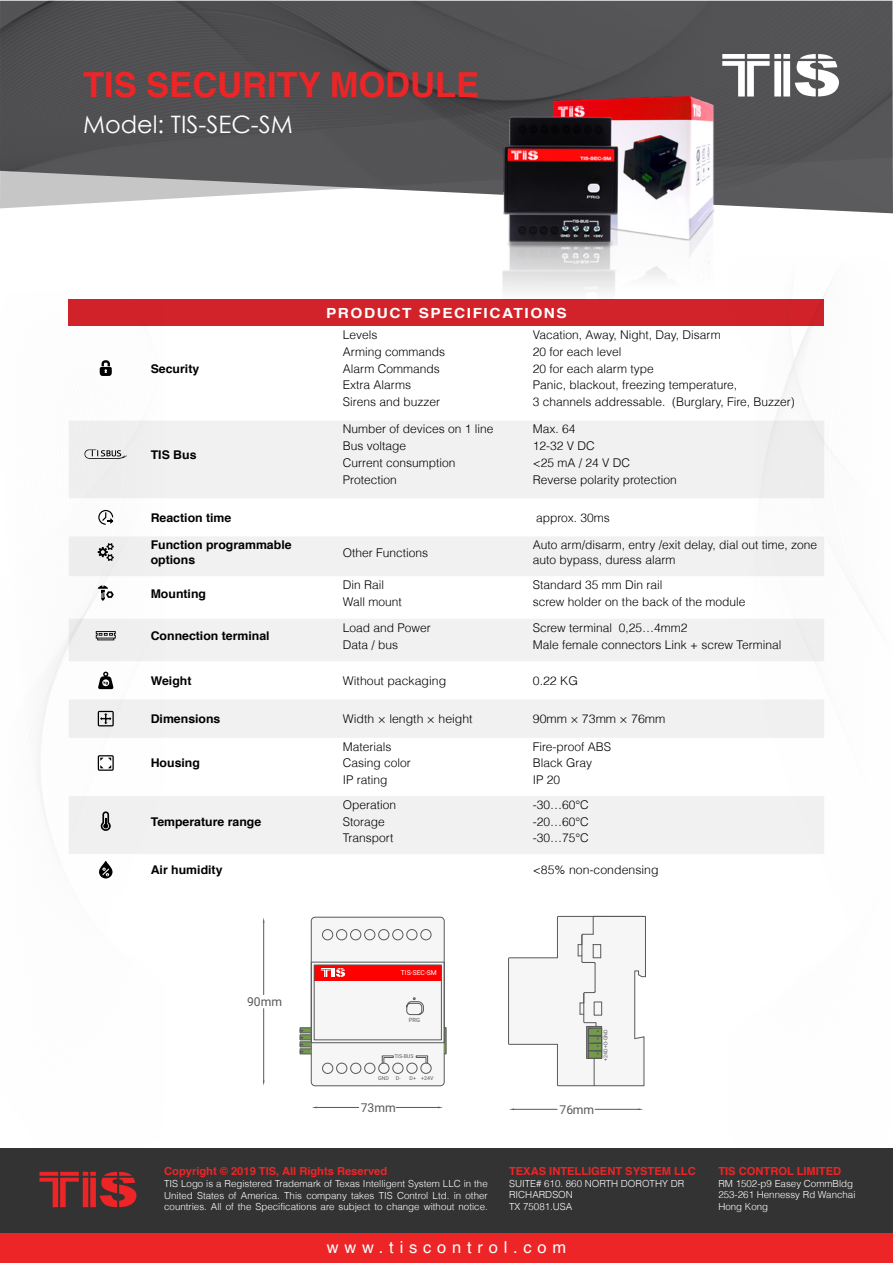
<style>
.page{position:relative;width:893px;height:1263px;background:#fff}
.page>*{position:absolute;margin:0;border:0;box-sizing:border-box;transform-origin:0 0}
.t1{font:700 34.5px "Helvetica";color:#ee2526}
.t2{font:24px "Century Gothic";color:#fff}
.t3{font:16.5px "Helvetica";letter-spacing:.35em;color:#fff}
.t4{font:700 13.95px "Helvetica";letter-spacing:.1em;color:#fff;scale:1.1 1}
.t5{font:12.15px "Roboto";color:#58595b}
.t6{font:300 12px/25.3px "Helvetica";color:#000}
.t7{font:700 12px "Helvetica";color:#000}
.t8{font:700 11.1px "Helvetica";color:#ee2526}
.t9{font:300 9.75px/11.7px "Helvetica";color:#fff}
.t10{font:6.75px "Roboto";color:#fff}
.t11{font:5.85px "Roboto";color:#58595b}
.t12{font:5.25px "Roboto";color:#58595b}
</style>
<div class="page">
<img style="left:0;top:1px;width:893px;height:212px">
<div style="left:0;top:1148px;width:893px;height:85px;background:#333334"></div>
<div style="left:0;top:1233px;width:893px;height:30px;background:#ee2526"></div>
<svg style="left:722px;top:54px;width:117px;height:43px"></svg>
<svg style="left:39px;top:1172px;width:98px;height:35px"></svg>
<div style="left:69px;top:299px;width:755px;height:27px;background:#d2232a"></div>
<div style="left:69px;top:421px;width:755px;height:77px;background:#f1f1f2"></div>
<svg style="left:69px;top:536px;width:755px;height:318px;fill:#f1f1f2"></svg>
<svg style="left:100px;top:360px;width:12px;height:16px"></svg>
<svg style="left:84px;top:449px;width:43px;height:10px"></svg>
<svg style="left:98px;top:510px;width:15px;height:15px"></svg>
<svg style="left:98px;top:543px;width:16px;height:18px"></svg>
<svg style="left:98px;top:585px;width:16px;height:16px"></svg>
<svg style="left:96px;top:631px;width:20px;height:9px"></svg>
<svg style="left:98px;top:671px;width:16px;height:18px"></svg>
<svg style="left:98px;top:711px;width:16px;height:15px"></svg>
<svg style="left:98px;top:755px;width:16px;height:16px"></svg>
<svg style="left:101px;top:811px;width:10px;height:20px"></svg>
<svg style="left:99px;top:861px;width:14px;height:17px"></svg>
<img style="left:502px;top:97px;width:212px;height:195px">
<hr style="left:514px;top:1109px;width:43px;height:1px;background:#58595b">
<hr style="left:595px;top:1109px;width:43px;height:1px;background:#58595b">
<hr style="left:263px;top:923px;width:1px;height:72px;background:#58595b">
<hr style="left:263px;top:1008px;width:1px;height:72px;background:#58595b">
<hr style="left:317px;top:1107px;width:42px;height:1px;background:#58595b">
<hr style="left:396px;top:1107px;width:42px;height:1px;background:#58595b">
<svg style="left:508px;top:916px;width:138px;height:170px"></svg>
<div style="left:311px;top:917px;width:133px;height:169px;background:#f6f6f6;border-radius:4px"></div>
<div style="left:311px;top:917px;width:134px;height:169px;border:1px solid #58595b;border-radius:4px"></div>
<div style="left:314px;top:965px;width:127px;height:15px;background:#f00"></div>
<div style="left:421px;top:1063px;width:10px;height:11px;border:1px solid #58595b;border-radius:50%"></div>
<div style="left:406px;top:1063px;width:11px;height:11px;border:1px solid #58595b;border-radius:50%"></div>
<div style="left:392px;top:1063px;width:11px;height:11px;border:1px solid #58595b;border-radius:50%"></div>
<div style="left:378px;top:1063px;width:11px;height:11px;border:1px solid #58595b;border-radius:50%"></div>
<div style="left:364px;top:1063px;width:11px;height:11px;border:1px solid #58595b;border-radius:50%"></div>
<div style="left:350px;top:1063px;width:11px;height:11px;border:1px solid #58595b;border-radius:50%"></div>
<div style="left:336px;top:1063px;width:11px;height:11px;border:1px solid #58595b;border-radius:50%"></div>
<div style="left:322px;top:1063px;width:11px;height:11px;border:1px solid #58595b;border-radius:50%"></div>
<div style="left:322px;top:929px;width:11px;height:11px;border:1px solid #58595b;border-radius:50%"></div>
<div style="left:336px;top:929px;width:11px;height:11px;border:1px solid #58595b;border-radius:50%"></div>
<div style="left:350px;top:929px;width:11px;height:11px;border:1px solid #58595b;border-radius:50%"></div>
<div style="left:364px;top:929px;width:11px;height:11px;border:1px solid #58595b;border-radius:50%"></div>
<div style="left:378px;top:929px;width:11px;height:11px;border:1px solid #58595b;border-radius:50%"></div>
<div style="left:392px;top:929px;width:11px;height:11px;border:1px solid #58595b;border-radius:50%"></div>
<div style="left:406px;top:929px;width:11px;height:11px;border:1px solid #58595b;border-radius:50%"></div>
<div style="left:420px;top:929px;width:11px;height:11px;border:1px solid #58595b;border-radius:50%"></div>
<svg style="left:406px;top:997px;width:18px;height:18px"></svg>
<svg style="left:382px;top:1055px;width:12px;height:9px"></svg>
<svg style="left:416px;top:1055px;width:12px;height:9px"></svg>
<svg style="left:300px;top:1029px;width:11px;height:23px"></svg>
<div style="left:300px;top:1048px;width:12px;height:6px;border:1px solid #58595b"></div>
<div style="left:300px;top:1041px;width:12px;height:6px;border:1px solid #58595b"></div>
<div style="left:300px;top:1027px;width:12px;height:6px;border:1px solid #58595b"></div>
<div style="left:444px;top:1027px;width:2px;height:27px;border:1px solid #58595b"></div>
<svg style="left:321px;top:968px;width:25px;height:9px"></svg>
<div style="left:311px;top:962px;width:134px;height:81px;border:1px solid #58595b"></div>
<div style="left:314px;top:965px;width:128px;height:75px;border:1px solid #58595b"></div>
<h1 class="t1" style="left:83px;top:57px;width:398px">TIS SECURITY MODULE</h1>
<h2 class="t2" style="left:83px;top:107px;width:211px">Model: TIS-SEC-SM</h2>
<p class="t4" style="left:326px;top:302px;width:79px">PRODUCT</p>
<p class="t6" style="left:343px;top:322px;width:36px">Levels</p>
<p class="t4" style="left:419px;top:302px;width:136px">SPECIFICATIONS</p>
<p class="t6" style="left:533px;top:322px;width:189px">Vacation, Away, Night, Day, Disarm</p>
<p class="t7" style="left:151px;top:359px;width:50px">Security</p>
<p class="t7" style="left:151px;top:445px;width:47px">TIS Bus</p>
<p class="t6" style="left:343px;top:339px;width:104px">Arming commands</p>
<p class="t6" style="left:533px;top:339px;width:90px">20 for each level</p>
<p class="t6" style="left:343px;top:355px;width:98px">Alarm Commands</p>
<p class="t6" style="left:533px;top:355px;width:122px">20 for each alarm type</p>
<p class="t6" style="left:343px;top:372px;width:70px">Extra Alarms</p>
<p class="t6" style="left:533px;top:372px;width:206px">Panic, blackout, freezing temperature,</p>
<p class="t6" style="left:343px;top:389px;width:99px">Sirens and buzzer</p>
<p class="t6" style="left:533px;top:389px;width:134px">3 channels addressable.</p>
<p class="t6" style="left:672px;top:389px;width:124px">(Burglary, Fire, Buzzer(</p>
<p class="t6" style="left:343px;top:416px;width:152px">Number of devices on 1 line</p>
<p class="t6" style="left:533px;top:416px;width:44px">Max. 64</p>
<p class="t6" style="left:343px;top:433px;width:65px">Bus voltage</p>
<p class="t6" style="left:533px;top:433px;width:64px">12-32 V DC</p>
<p class="t6" style="left:343px;top:450px;width:114px">Current consumption</p>
<p class="t6" style="left:533px;top:450px;width:99px">&lt;25mA/24VDC</p>
<p class="t6" style="left:343px;top:467px;width:55px">Protection</p>
<p class="t6" style="left:533px;top:467px;width:145px">Reverse polarity protection</p>
<p class="t7" style="left:151px;top:508px;width:82px">Reaction time</p>
<p class="t7" style="left:151px;top:535px;width:142px">Function programmable</p>
<p class="t6" style="left:533px;top:532px;width:286px">Auto arm/disarm, entry /exit delay, dial out time, zone</p>
<p class="t6" style="left:536px;top:505px;width:75px">approx. 30ms</p>
<p class="t6" style="left:343px;top:539px;width:87px">Other Functions</p>
<p class="t7" style="left:151px;top:550px;width:46px">options</p>
<p class="t6" style="left:533px;top:547px;width:144px">auto bypass, duress alarm<br>Standard 35 mm Din rail</p>
<p class="t6" style="left:343px;top:572px;width:43px">Din Rail</p>
<p class="t7" style="left:151px;top:584px;width:57px">Mounting</p>
<p class="t6" style="left:533px;top:589px;width:214px">screw holder on the back of the module</p>
<p class="t6" style="left:343px;top:589px;width:60px">Wall mount</p>
<p class="t7" style="left:151px;top:626px;width:120px">Connection terminal</p>
<p class="t7" style="left:151px;top:671px;width:42px">Weight</p>
<p class="t7" style="left:151px;top:709px;width:71px">Dimensions</p>
<p class="t7" style="left:151px;top:753px;width:51px">Housing</p>
<p class="t7" style="left:151px;top:812px;width:112px">Temperature range</p>
<p class="t7" style="left:151px;top:860px;width:73px">Air humidity</p>
<p class="t5" style="left:247px;top:993px;width:37px">90mm</p>
<p class="t6" style="left:343px;top:615px;width:90px">Load and Power</p>
<p class="t6" style="left:343px;top:632px;width:57px">Data / bus</p>
<p class="t6" style="left:343px;top:668px;width:105px">Without packaging</p>
<p class="t6" style="left:343px;top:706px;width:131px">Width × length × height</p>
<p class="t6" style="left:343px;top:734px;width:50px">Materials</p>
<p class="t6" style="left:343px;top:750px;width:70px">Casing color</p>
<p class="t6" style="left:343px;top:767px;width:46px">IP rating</p>
<p class="t6" style="left:343px;top:792px;width:55px">Operation</p>
<p class="t6" style="left:343px;top:809px;width:44px">Storage</p>
<p class="t6" style="left:343px;top:825px;width:52px">Transport</p>
<p class="t10" style="left:401px;top:967px;width:38px">TIS-SEC-SM</p>
<p class="t11" style="left:409px;top:1016px;width:13px">PRG</p>
<p class="t12" style="left:394px;top:1052px;width:21px">TIS-BUS</p>
<p class="t12" style="left:396px;top:1074px;width:6px">D-</p>
<p class="t12" style="left:378px;top:1074px;width:12px">GND</p>
<p class="t5" style="left:361px;top:1099px;width:37px">73mm</p>
<p class="t12" style="left:421px;top:1074px;width:14px">+24V</p>
<p class="t12" style="left:410px;top:1074px;width:8px">D+</p>
<p class="t6" style="left:533px;top:615px;width:81px">Screw terminal</p>
<p class="t6" style="left:619px;top:615px;width:70px">0,25…4mm2</p>
<p class="t6" style="left:533px;top:632px;width:250px">Male female connectors Link + screw Terminal</p>
<p class="t6" style="left:533px;top:668px;width:47px">0.22 KG</p>
<p class="t6" style="left:533px;top:706px;width:134px">90mm × 73mm × 76mm</p>
<p class="t6" style="left:533px;top:734px;width:80px">Fire-proof ABS</p>
<p class="t6" style="left:533px;top:750px;width:61px">Black Gray</p>
<p class="t6" style="left:533px;top:767px;width:29px">IP 20</p>
<p class="t6" style="left:533px;top:792px;width:58px">-30…60°C</p>
<p class="t6" style="left:533px;top:809px;width:58px">-20…60°C</p>
<p class="t6" style="left:533px;top:825px;width:58px">-30…75°C</p>
<p class="t6" style="left:533px;top:857px;width:127px">&lt;85% non-condensing</p>
<p class="t12" style="left:602px;top:1061px;width:33px;rotate:-90deg">+24D D+ -GND</p>
<p class="t5" style="left:559px;top:1101px;width:36px">76mm</p>
<p class="t8" style="left:509px;top:1162px;width:188px">TEXAS INTELLIGENT SYSTEM LLC</p>
<p class="t9" style="left:509px;top:1177px;width:177px">SUITE# 610. 860 NORTH DOROTHY DR<br>RICHARDSON<br>TX 75081.USA</p>
<p class="t8" style="left:164px;top:1162px;width:224px">Copyright © 2019 TIS, All Rights Reserved</p>
<p class="t9" style="left:164px;top:1177px;width:325px;text-align:justify">TIS Logo is a Registered Trademark of Texas Intelligent System LLC in the United States of America. This company takes TIS Control Ltd. in other countries. All of the Specifications are subject to change without notice.</p>
<h3 class="t3" style="left:327px;top:1234px;width:241px">www.tiscontrol.com</h3>
<p class="t8" style="left:718px;top:1162px;width:124px">TIS CONTROL LIMITED</p>
<p class="t9" style="left:718px;top:1177px;width:139px">RM 1502-p9 Easey CommBldg<br>253-261 Hennessy Rd Wanchai<br>Hong Kong</p>
</div>
